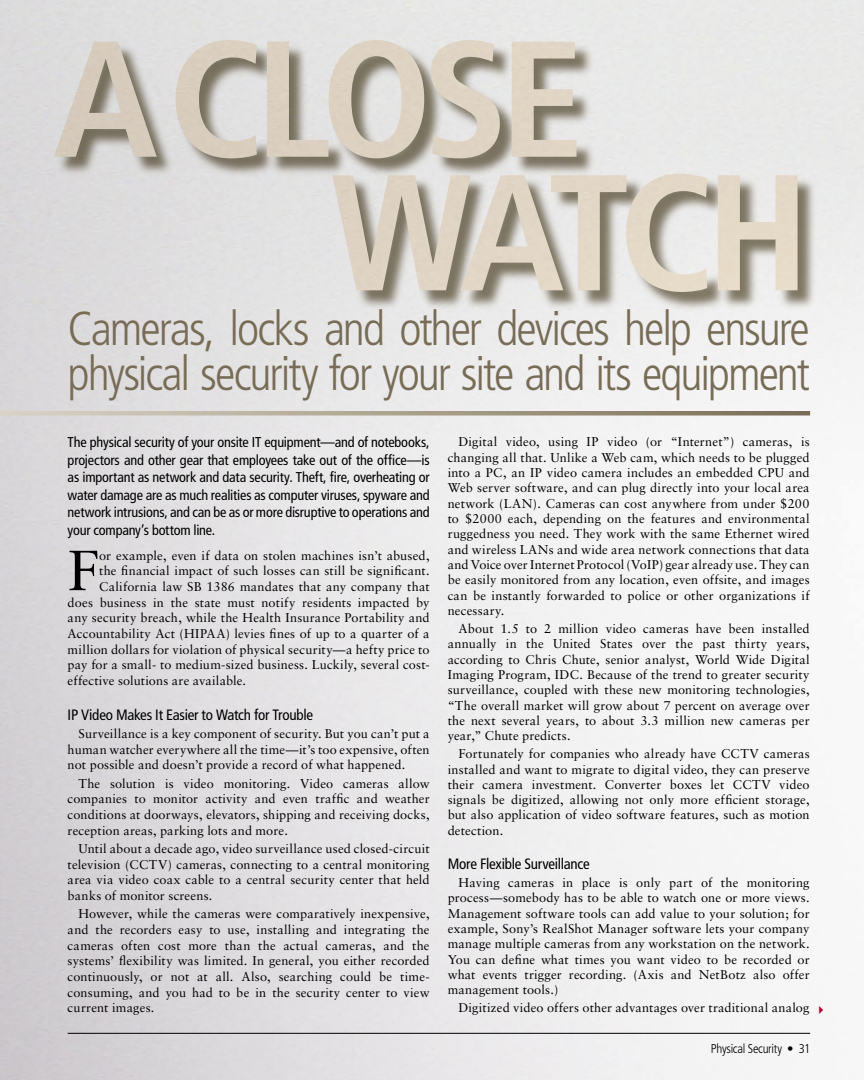
<style>
.page{position:relative;width:864px;height:1080px;background:#fff}
.page>*{position:absolute;margin:0;border:0;box-sizing:border-box;transform-origin:0 0}
.t1{font:700 condensed 164.85px "Frutiger LT Std";letter-spacing:-.055em;color:#f8ebd9;scale:1.04 1}
.Body_copy_2{font:56.55px "Sabon";color:#000}
.Quote_Med{font:300 condensed 47.7px/45px "Frutiger LT Std";letter-spacing:-.045em;color:#776d56}
.Paragraph_head{font:condensed 15px "Frutiger LT Std";letter-spacing:-.015em;color:#000}
.Intro_Paragraph{font:condensed 14.25px/17.4px "Frutiger LT Std";letter-spacing:-.015em;color:#000;text-align:justify}
.Body_copy_2-2{font:12.75px/15.3px "Sabon";letter-spacing:.015em;color:#000;text-align:justify}
.Footer_text{font:300 condensed 12.75px "Frutiger LT Std";letter-spacing:-.02em;color:#000}
</style>
<div class="page">
<hr style="left:68px;top:1033px;width:742px;height:1px;background:#000">
<svg style="left:0;top:409px;width:815px;height:165px"></svg>
<div style="left:334px;top:175px;width:484px;height:137px;background:#776d56;opacity:.88"></div>
<div style="left:56px;top:41px;width:541px;height:138px;background:#776d56;opacity:.88"></div>
<h1 class="t1" style="left:53px;top:2px;width:513px">ACLOSE</h1>
<h1 class="t1" style="left:330px;top:135px;width:463px">WATCH</h1>
<p class="Quote_Med" style="left:68px;top:306px;width:744px">Cameras, locks and other devices help ensure physical security for your site and its equipment</p>
<p class="Intro_Paragraph" style="left:68px;top:434px;width:364px">The physical security of your onsite IT equipment—and of notebooks, projectors and other gear that employees take out of the office—is as important as network and data security. Theft, fire, overheating or water damage are as much realities as computer viruses, spyware and network intrusions, and can be as or more disruptive to operations and your company’s bottom line.</p>
<p class="Body_copy_2" style="left:68px;top:537px;width:33px">F</p>
<p class="Body_copy_2-2" style="left:99px;top:547px;width:332px">or example, even if data on stolen machines isn’t abused,</p>
<p class="Body_copy_2-2" style="left:99px;top:563px;width:332px">the financial impact of such losses can still be significant.</p>
<p class="Body_copy_2-2" style="left:99px;top:579px;width:332px">California law SB 1386 mandates that any company that</p>
<p class="Body_copy_2-2" style="left:68px;top:594px;width:363px">does business in the state must notify residents impacted by</p>
<p class="Body_copy_2-2" style="left:68px;top:610px;width:364px">any security breach, while the Health Insurance Portability and</p>
<p class="Body_copy_2-2" style="left:68px;top:626px;width:363px">Accountability Act (HIPAA) levies fines of up to a quarter of a</p>
<p class="Body_copy_2-2" style="left:68px;top:641px;width:363px">million dollars for violation of physical security—a hefty price to</p>
<p class="Body_copy_2-2" style="left:68px;top:657px;width:363px">pay for a small- to medium-sized business. Luckily, several cost-</p>
<p class="Body_copy_2-2" style="left:68px;top:673px;width:180px">effective solutions are available.</p>
<p class="Paragraph_head" style="left:68px;top:706px;width:247px">IP Video Makes It Easier to Watch for Trouble</p>
<p class="Body_copy_2-2" style="left:68px;top:726px;width:364px;text-indent:11px">Surveillance is a key component of security. But you can’t put a human watcher everywhere all the time—it’s too expensive, often not possible and doesn’t provide a record of what happened.</p>
<p class="Body_copy_2-2" style="left:68px;top:775px;width:364px;text-indent:11px">The solution is video monitoring. Video cameras allow companies to monitor activity and even traffic and weather conditions at doorways, elevators, shipping and receiving docks, reception areas, parking lots and more.</p>
<p class="Body_copy_2-2" style="left:68px;top:841px;width:363px;text-indent:11px">Until about a decade ago, video surveillance used closed-circuit television (CCTV) cameras, connecting to a central monitoring area via video coax cable to a central security center that held banks of monitor screens.</p>
<p class="Body_copy_2-2" style="left:68px;top:906px;width:364px;text-indent:11px">However, while the cameras were comparatively inexpensive, and the recorders easy to use, installing and integrating the cameras often cost more than the actual cameras, and the systems’ flexibility was limited. In general, you either recorded continuously, or not at all. Also, searching could be time&shy;consuming, and you had to be in the security center to view current images.</p>
<p class="Body_copy_2-2" style="left:448px;top:434px;width:364px;text-indent:11px">Digital video, using IP video (or “Internet”) cameras, is changing all that. Unlike a Web cam, which needs to be plugged into a PC, an IP video camera includes an embedded CPU and Web server software, and can plug directly into your local area network (LAN). Cameras can cost anywhere from under $200 to $2000 each, depending on the features and environmental ruggedness you need. They work with the same Ethernet wired and wireless LANs and wide area network connections that data and Voice over Internet Protocol (VoIP) gear already use. They can be easily monitored from any location, even offsite, and images can be instantly forwarded to police or other organizations if necessary.</p>
<p class="Body_copy_2-2" style="left:448px;top:621px;width:364px;text-indent:11px">About 1.5 to 2 million video cameras have been installed annually in the United States over the past thirty years, according to Chris Chute, senior analyst, World Wide Digital Imaging Program, IDC. Because of the trend to greater security surveillance, coupled with these new monitoring technologies, “The overall market will grow about 7 percent on average over the next several years, to about 3.3 million new cameras per year,” Chute predicts.</p>
<p class="Body_copy_2-2" style="left:448px;top:746px;width:364px;text-indent:11px">Fortunately for companies who already have CCTV cameras installed and want to migrate to digital video, they can preserve their camera investment. Converter boxes let CCTV video signals be digitized, allowing not only more efficient storage, but also application of video software features, such as motion detection.</p>
<p class="Paragraph_head" style="left:448px;top:855px;width:144px">More Flexible Surveillance</p>
<p class="Body_copy_2-2" style="left:448px;top:875px;width:364px;text-indent:11px">Having cameras in place is only part of the monitoring process—somebody has to be able to watch one or more views.<br>Management software tools can add value to your solution; for example, Sony’s RealShot Manager software lets your company manage multiple cameras from any workstation on the network.<br>You can define what times you want video to be recorded or what events trigger recording. (Axis and NetBotz also offer management tools.)</p>
<p class="Body_copy_2-2" style="left:458px;top:1000px;width:353px">Digitized video offers other advantages over traditional analog</p>
<p class="Footer_text" style="left:711px;top:1041px;width:101px">Physical Security • 31</p>
</div>
